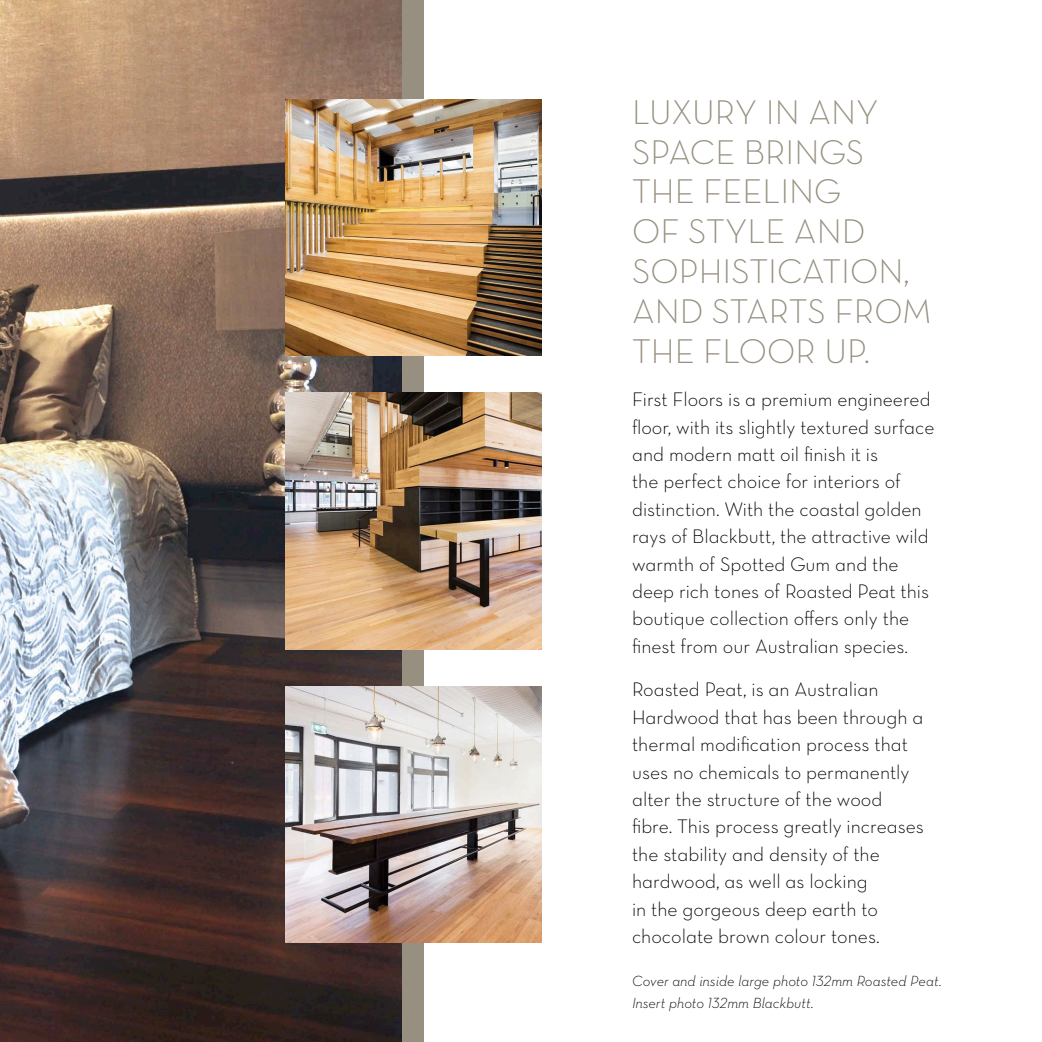
<style>
.page{position:relative;width:1042px;height:1042px;background:#fff}
.page>*{position:absolute;margin:0;border:0;box-sizing:border-box;transform-origin:0 0}
.t1{font:34.82px/39.9px "Neutra Text Light Alt";color:#979080}
.t2{font:19.95px/27.5px "Neutra Text Light Alt";color:#000}
.t3{font:14.88px/22.4px "Neutra Text Light Italic Alt";color:#000}
</style>
<div class="page">
<img style="left:0;top:0;width:403px;height:1042px">
<div style="left:403px;top:0;width:21px;height:1042px;background:#979080"></div>
<img style="left:285px;top:99px;width:256px;height:257px">
<img style="left:285px;top:393px;width:256px;height:256px">
<img style="left:285px;top:686px;width:256px;height:257px">
<h1 class="t1" style="left:632px;top:91px;width:301px">LUXURY IN ANY<br>SPACE BRINGS<br>THE FEELING<br>OF STYLE AND<br>SOPHISTICATION,<br>AND STARTS FROM<br>THE FLOOR UP.</h1>
<p class="t2" style="left:632px;top:385px;width:304px">First Floors is a premium engineered floor, with its slightly textured surface and modern matt oil finish it is<br>the perfect choice for interiors of distinction. With the coastal golden rays of Blackbutt, the attractive wild warmth of Spotted Gum and the deep rich tones of Roasted Peat this boutique collection offers only the finest from our Australian species.</p>
<p class="t2" style="left:632px;top:675px;width:293px">Roasted Peat, is an Australian<br>Hardwood that has been through a thermal modification process that uses no chemicals to permanently alter the structure of the wood fibre. This process greatly increases the stability and density of the hardwood, as well as locking<br>in the gorgeous deep earth to chocolate brown colour tones.</p>
<p class="t3" style="left:632px;top:969px;width:311px">Cover and inside large photo 132mm Roasted Peat.<br>Insert photo 132mm Blackbutt.</p>
</div>
